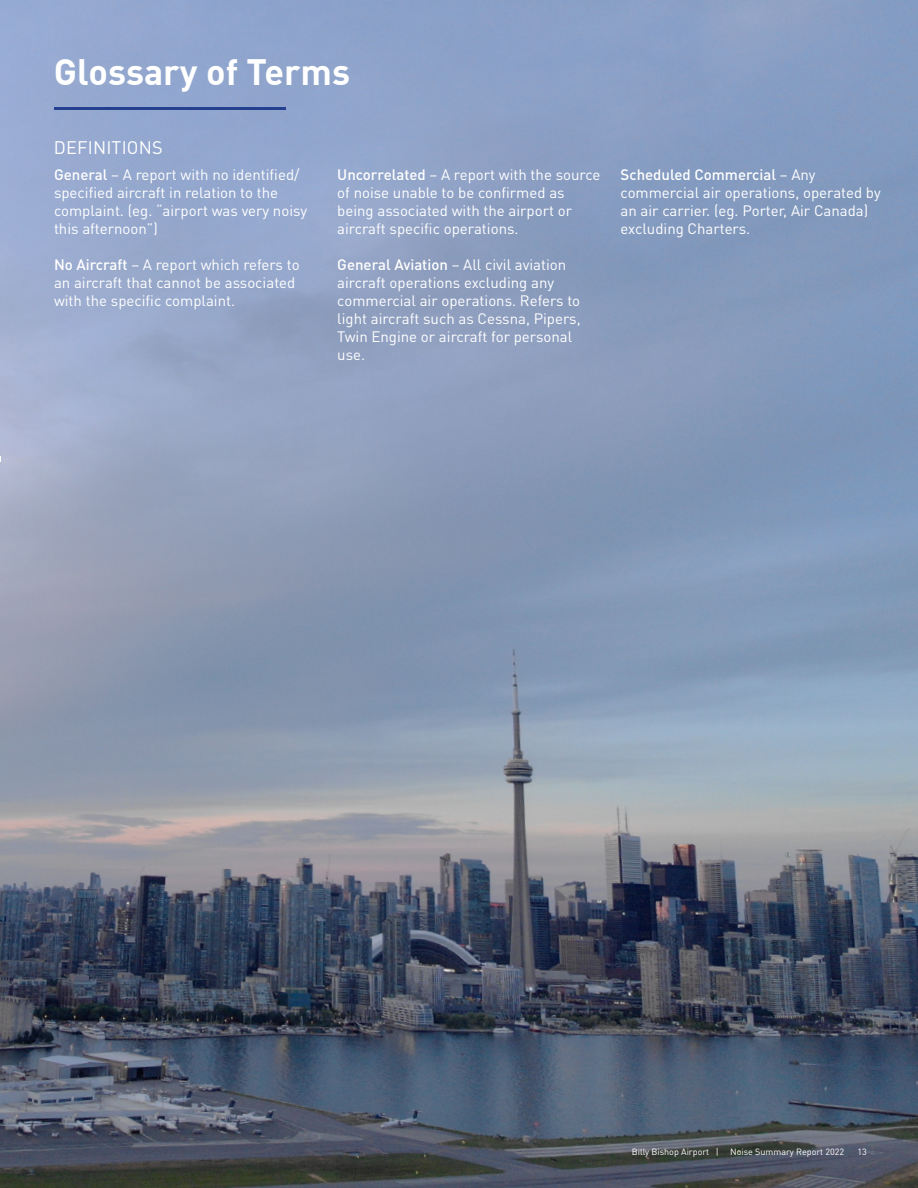
<style>
.page{position:relative;width:918px;height:1188px;background:#fff}
.page>*{position:absolute;margin:0;border:0;box-sizing:border-box;transform-origin:0 0}
.t1{font:700 36px "DINOT";color:#fff}
.t2{font:18px "DINOT";letter-spacing:.01em;color:#fff}
.t3{font:15px/18px "DINOT";color:#fff}
.t4{font:9px "DINOT";color:#fff}
.s1{font-weight:500}
</style>
<div class="page">
<img style="left:0;top:0;width:918px;height:1188px">
<svg style="left:0;top:0;width:27px;height:870px;background:#9ea9c4"></svg>
<hr style="left:54px;top:107px;width:232px;height:3px;background:#25408f">
<h1 class="t1" style="left:54px;top:44px;width:298px">Glossary of Terms</h1>
<p class="t2" style="left:54px;top:136px;width:110px">DEFINITIONS</p>
<p class="t3" style="left:54px;top:165px;width:255px"><span class="s1">General</span> – A report with no identified/ specified aircraft in relation to the complaint. (eg. “airport was very noisy this afternoon”)</p>
<p class="t3" style="left:54px;top:255px;width:247px"><span class="s1">No Aircraft</span> – A report which refers to an aircraft that cannot be associated with the specific complaint.</p>
<p class="t3" style="left:337px;top:165px;width:265px"><span class="s1">Uncorrelated</span> – A report with the source of noise unable to be confirmed as being associated with the airport or aircraft specific operations.</p>
<p class="t3" style="left:337px;top:255px;width:245px"><span class="s1">General Aviation</span> – All civil aviation aircraft operations excluding any commercial air operations. Refers to light aircraft such as Cessna, Pipers,<br>Twin Engine or aircraft for personal use.</p>
<p class="t3" style="left:621px;top:165px;width:262px"><span class="s1">Scheduled Commercial</span> – Any commercial air operations, operated by an air carrier. (eg. Porter, Air Canada) excluding Charters.</p>
<p class="t4" style="left:632px;top:1146px;width:214px">Billy Bishop Airport | Noise Summary Report 2022</p>
<p class="t4" style="left:857px;top:1146px;width:11px">13</p>
</div>
